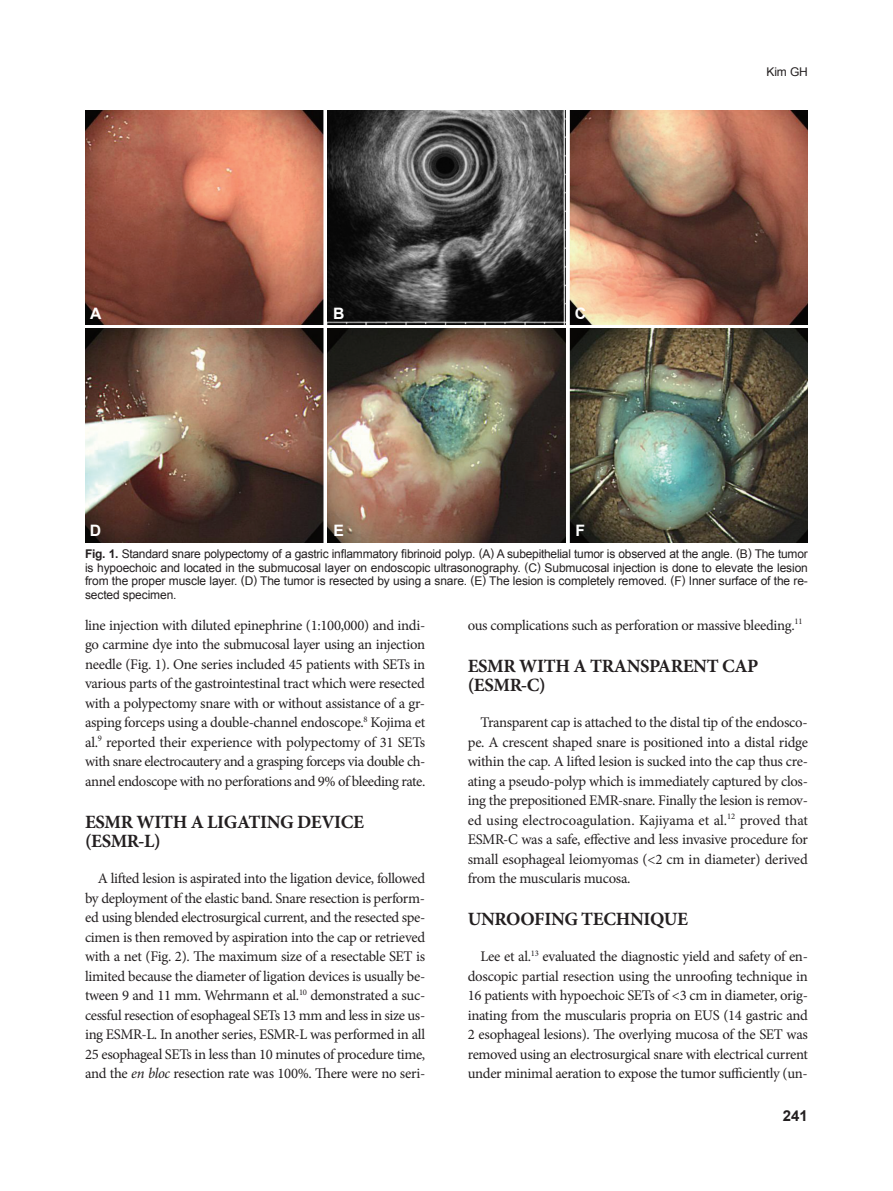
<style>
.page{position:relative;width:893px;height:1191px;background:#fff}
.page>*{position:absolute;margin:0;border:0;box-sizing:border-box;transform-origin:0 0}
.큰제목{font:700 18.75px/19.5px "Minion Pro";letter-spacing:-.02em;color:#231f20}
.t1{font:700 15.75px "Arial";color:#fff}
.t2{font:700 15px "Arial";color:#231f20}
.본문{font:14.7px/19.5px "Minion Pro";letter-spacing:-.025em;color:#231f20;text-align:justify}
.그림제목{font:12px/13.5px "Arial";letter-spacing:-.01em;color:#231f20;text-align:justify}
.s1{font-weight:700}
.s2{font-style:italic}
</style>
<div class="page">
<img style="left:85px;top:111px;width:238px;height:213px">
<img style="left:85px;top:329px;width:238px;height:214px">
<img style="left:327px;top:111px;width:239px;height:213px">
<img style="left:327px;top:329px;width:239px;height:214px">
<img style="left:570px;top:111px;width:238px;height:213px">
<img style="left:570px;top:329px;width:238px;height:214px">
<p class="t1" style="left:90px;top:303px;width:13px">A</p>
<p class="t1" style="left:333px;top:303px;width:13px">B</p>
<p class="t1" style="left:575px;top:303px;width:13px">C</p>
<p class="그림제목" style="left:766px;top:65px;width:43px">Kim GH</p>
<p class="t1" style="left:576px;top:520px;width:11px">F</p>
<p class="그림제목" style="left:85px;top:547px;width:724px"><span class="s1">Fig. 1.</span> Standard snare polypectomy of a gastric inflammatory fibrinoid polyp. (A) A subepithelial tumor is observed at the angle. (B) The tumor is hypoechoic and located in the submucosal layer on endoscopic ultrasonography. (C) Submucosal injection is done to elevate the lesion from the proper muscle layer. (D) The tumor is resected by using a snare. (E) The lesion is completely removed. (F) Inner surface of the re&shy;sected specimen.</p>
<p class="t1" style="left:90px;top:520px;width:13px">D</p>
<p class="t1" style="left:333px;top:520px;width:12px">E</p>
<p class="본문" style="left:85px;top:615px;width:342px">line injection with diluted epinephrine (1:100,000) and indi&shy;go carmine dye into the submucosal layer using an injection needle (Fig. 1). One series included 45 patients with SETs in various parts of the gastrointestinal tract which were resected with a polypectomy snare with or without assistance of a gr&shy;asping forceps using a double-channel endoscope.<sup>8</sup> Kojima et al.<sup>9</sup> reported their experience with polypectomy of 31 SETs with snare electrocautery and a grasping forceps via double ch&shy;annel endoscope with no perforations and 9% of bleeding rate.</p>
<p class="큰제목" style="left:85px;top:812px;width:280px">ESMR WITH A LIGATING DEVICE (ESMR-L)</p>
<p class="본문" style="left:85px;top:868px;width:342px;text-indent:13px">A lifted lesion is aspirated into the ligation device, followed by deployment of the elastic band. Snare resection is perform&shy;ed using blended electrosurgical current, and the resected spe&shy;cimen is then removed by aspiration into the cap or retrieved with a net (Fig. 2). The maximum size of a resectable SET is limited because the diameter of ligation devices is usually be&shy;tween 9 and 11 mm. Wehrmann et al.<sup>10</sup> demonstrated a suc&shy;cessful resection of esophageal SETs 13 mm and less in size us&shy;ing ESMR-L. In another series, ESMR-L was performed in all 25 esophageal SETs in less than 10 minutes of procedure time, and the <span class="s2">en bloc</span> resection rate was 100%. There were no seri-</p>
<p class="본문" style="left:468px;top:615px;width:336px">ous complications such as perforation or massive bleeding.<sup>11</sup></p>
<p class="큰제목" style="left:468px;top:656px;width:292px">ESMR WITH A TRANSPARENT CAP (ESMR-C)</p>
<p class="본문" style="left:468px;top:712px;width:342px;text-indent:13px">Transparent cap is attached to the distal tip of the endosco&shy;pe. A crescent shaped snare is positioned into a distal ridge within the cap. A lifted lesion is sucked into the cap thus cre&shy;ating a pseudo-polyp which is immediately captured by clos&shy;ing the prepositioned EMR-snare. Finally the lesion is remov&shy;ed using electrocoagulation. Kajiyama et al.<sup>12</sup> proved that ESMR-C was a safe, effective and less invasive procedure for small esophageal leiomyomas (&lt;2 cm in diameter) derived from the muscularis mucosa.</p>
<p class="큰제목" style="left:468px;top:909px;width:222px">UNROOFING TECHNIQUE</p>
<p class="본문" style="left:468px;top:946px;width:342px;text-indent:13px">Lee et al.<sup>13</sup> evaluated the diagnostic yield and safety of en&shy;doscopic partial resection using the unroofing technique in 16 patients with hypoechoic SETs of &lt;3 cm in diameter, orig&shy;inating from the muscularis propria on EUS (14 gastric and 2 esophageal lesions). The overlying mucosa of the SET was removed using an electrosurgical snare with electrical current under minimal aeration to expose the tumor sufficiently (un-</p>
<p class="t2" style="left:783px;top:1105px;width:27px">241</p>
</div>
